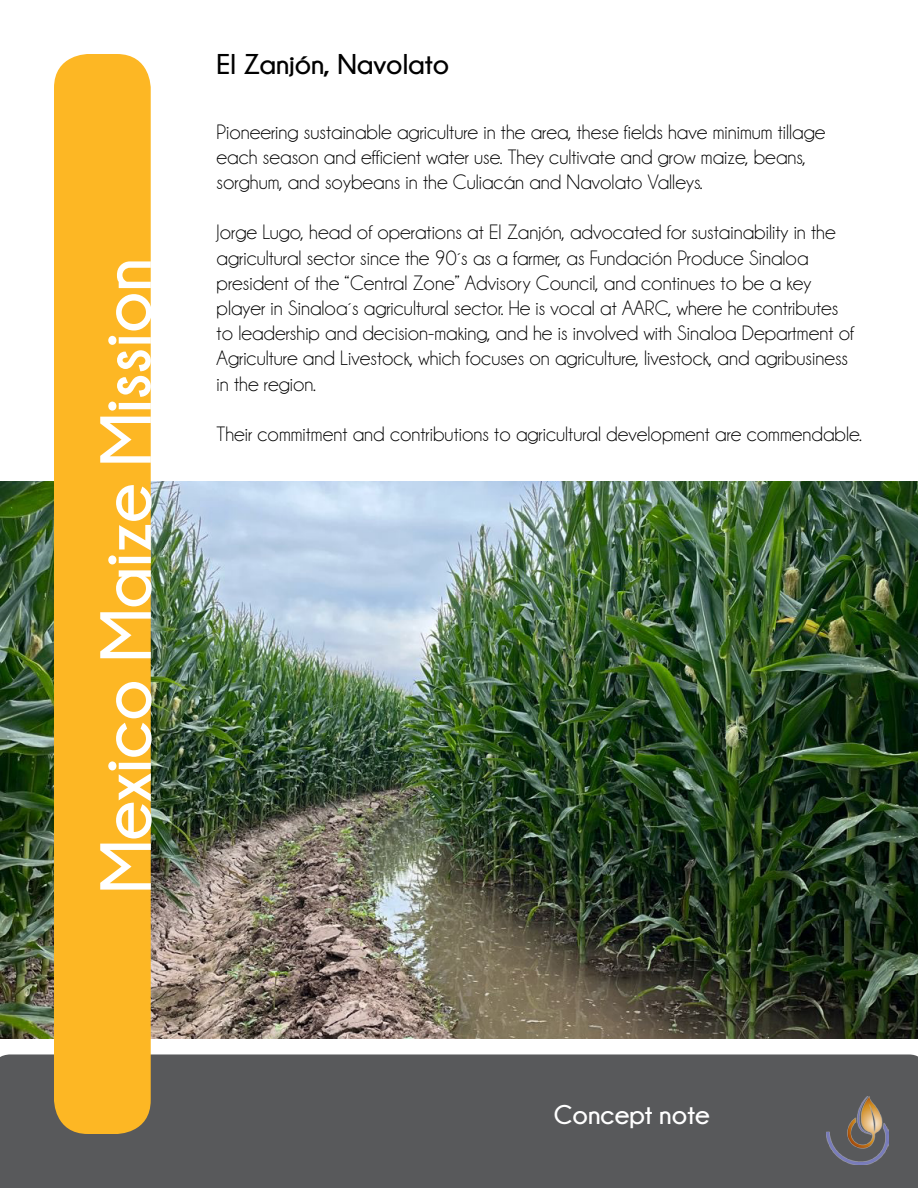
<style>
.page{position:relative;width:918px;height:1188px;background:#fff}
.page>*{position:absolute;margin:0;border:0;box-sizing:border-box;transform-origin:0 0}
.t1{font:700 72px "Champagne&Limousines";color:#fff}
.t2{font:700 28.5px "Champagne&Limousines";color:#000}
.t3{font:700 27px "Champagne&Limousines";color:#fff}
.t4{font:21px/25.2px "Champagne&Limousines";color:#000}
</style>
<div class="page">
<div style="left:0;top:1054px;width:918px;height:134px;background:#58595b"></div>
<img style="left:826px;top:1097px;width:62px;height:68px">
<img style="left:0;top:481px;width:918px;height:557px">
<div style="left:54px;top:54px;width:97px;height:1080px;background:#fdb724;border-radius:34px"></div>
<h1 class="t1" style="left:86px;top:893px;width:636px;rotate:-90deg">Mexico Maize Mission</h1>
<h2 class="t2" style="left:217px;top:48px;width:234px">El Zanjón, Navolato</h2>
<p class="t4" style="left:217px;top:119px;width:611px">Pioneering sustainable agriculture in the area, these fields have minimum tillage each season and efficient water use. They cultivate and grow maize, beans, sorghum, and soybeans in the Culiacán and Navolato Valleys.</p>
<p class="t4" style="left:217px;top:220px;width:639px">Jorge Lugo, head of operations at El Zanjón, advocated for sustainability in the agricultural sector since the 90´s as a farmer, as Fundación Produce Sinaloa president of the “Central Zone” Advisory Council, and continues to be a key player in Sinaloa´s agricultural sector. He is vocal at AARC, where he contributes to leadership and decision-making, and he is involved with Sinaloa Department of Agriculture and Livestock, which focuses on agriculture, livestock, and agribusiness in the region.</p>
<p class="t4" style="left:217px;top:422px;width:647px">Their commitment and contributions to agricultural development are commendable.</p>
<p class="t3" style="left:554px;top:1100px;width:157px">Concept note</p>
</div>
